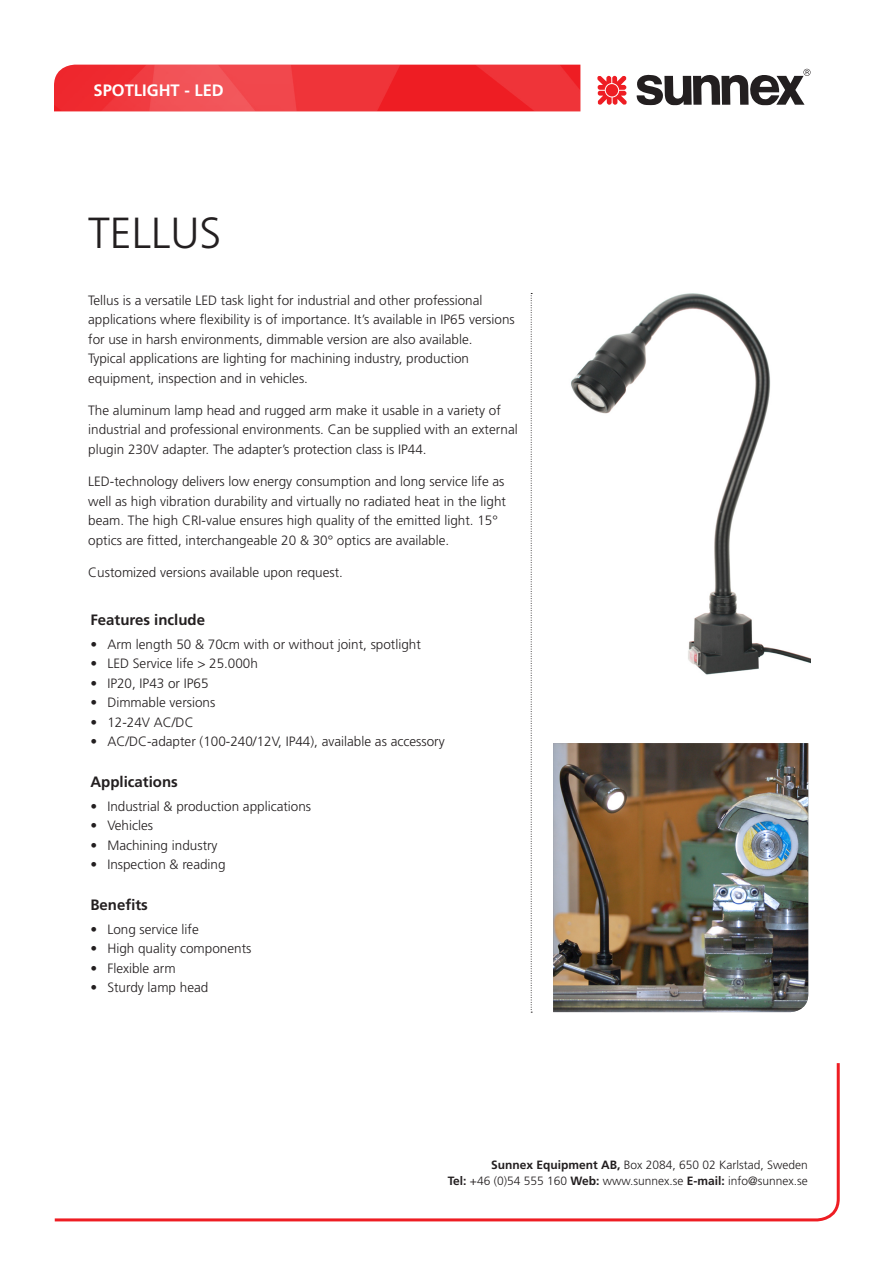
<style>
.page{position:relative;width:893px;height:1263px;background:#fff}
.page>*{position:absolute;margin:0;border:0;box-sizing:border-box;transform-origin:0 0}
.t1{font:300 43.5px "Frutiger";color:#231f20}
.t2{font:700 16.5px "Frutiger";color:#fff}
.t3{font:700 15px "Frutiger";color:#231f20}
.t4{font:300 13.5px/19.5px "Frutiger";color:#231f20}
.t5{font:300 12px/16.5px "Frutiger";color:#231f20;text-align:right}
.s1{font-weight:700}
</style>
<div class="page">
<svg style="left:636px;top:69px;width:175px;height:36px"></svg>
<svg style="left:597px;top:76px;width:30px;height:29px"></svg>
<svg style="left:54px;top:1063px;width:786px;height:159px"></svg>
<img style="left:54px;top:65px;width:526px;height:46px">
<svg style="left:531px;top:293px;width:1px;height:720px"></svg>
<img style="left:553px;top:743px;width:255px;height:269px">
<img style="left:571px;top:293px;width:239px;height:382px">
<p class="t2" style="left:94px;top:80px;width:132px">SPOTLIGHT - LED</p>
<h1 class="t1" style="left:88px;top:208px;width:134px">TELLUS</h1>
<p class="t4" style="left:88px;top:290px;width:428px">Tellus is a versatile LED task light for industrial and other professional applications where flexibility is of importance. It’s available in IP65 versions for use in harsh environments, dimmable version are also available.<br>Typical applications are lighting for machining industry, production equipment, inspection and in vehicles.</p>
<p class="t4" style="left:88px;top:400px;width:431px">The aluminum lamp head and rugged arm make it usable in a variety of industrial and professional environments. Can be supplied with an external plugin 230V adapter. The adapter’s protection class is IP44.</p>
<p class="t4" style="left:88px;top:472px;width:419px">LED-technology delivers low energy consumption and long service life as well as high vibration durability and virtually no radiated heat in the light beam. The high CRI-value ensures high quality of the emitted light. 15° optics are fitted, interchangeable 20 &amp; 30° optics are available.</p>
<p class="t4" style="left:88px;top:562px;width:256px">Customized versions available upon request.</p>
<p class="t3" style="left:90px;top:611px;width:116px">Features include</p>
<p class="t4" style="left:90px;top:634px;width:332px">• Arm length 50 &amp; 70cm with or without joint, spotlight</p>
<p class="t4" style="left:90px;top:654px;width:169px">• LED Service life &gt; 25.000h</p>
<p class="t4" style="left:90px;top:673px;width:120px">• IP20, IP43 or IP65</p>
<p class="t4" style="left:90px;top:693px;width:127px">• Dimmable versions</p>
<p class="t4" style="left:90px;top:712px;width:105px">• 12-24V AC/DC</p>
<p class="t4" style="left:90px;top:732px;width:356px">• AC/DC-adapter (100-240/12V, IP44), available as accessory</p>
<p class="t3" style="left:90px;top:773px;width:89px">Applications</p>
<p class="t4" style="left:90px;top:796px;width:222px">• Industrial &amp; production applications</p>
<p class="t4" style="left:90px;top:816px;width:64px">• Vehicles</p>
<p class="t4" style="left:90px;top:835px;width:129px">• Machining industry</p>
<p class="t4" style="left:90px;top:855px;width:137px">• Inspection &amp; reading</p>
<p class="t3" style="left:90px;top:896px;width:59px">Benefits</p>
<p class="t4" style="left:90px;top:919px;width:110px">• Long service life</p>
<p class="t4" style="left:90px;top:939px;width:163px">• High quality components</p>
<p class="t4" style="left:90px;top:958px;width:87px">• Flexible arm</p>
<p class="t4" style="left:90px;top:978px;width:120px">• Sturdy lamp head</p>
<p class="t5" style="left:448px;top:1156px;width:362px"><span class="s1">Sunnex Equipment AB,</span> Box 2084, 650 02 Karlstad, Sweden<br><span class="s1">Tel:</span> +46 (0)54 555 160 <span class="s1">Web:</span> www.sunnex.se <span class="s1">E-mail:</span> info@sunnex.se</p>
</div>
